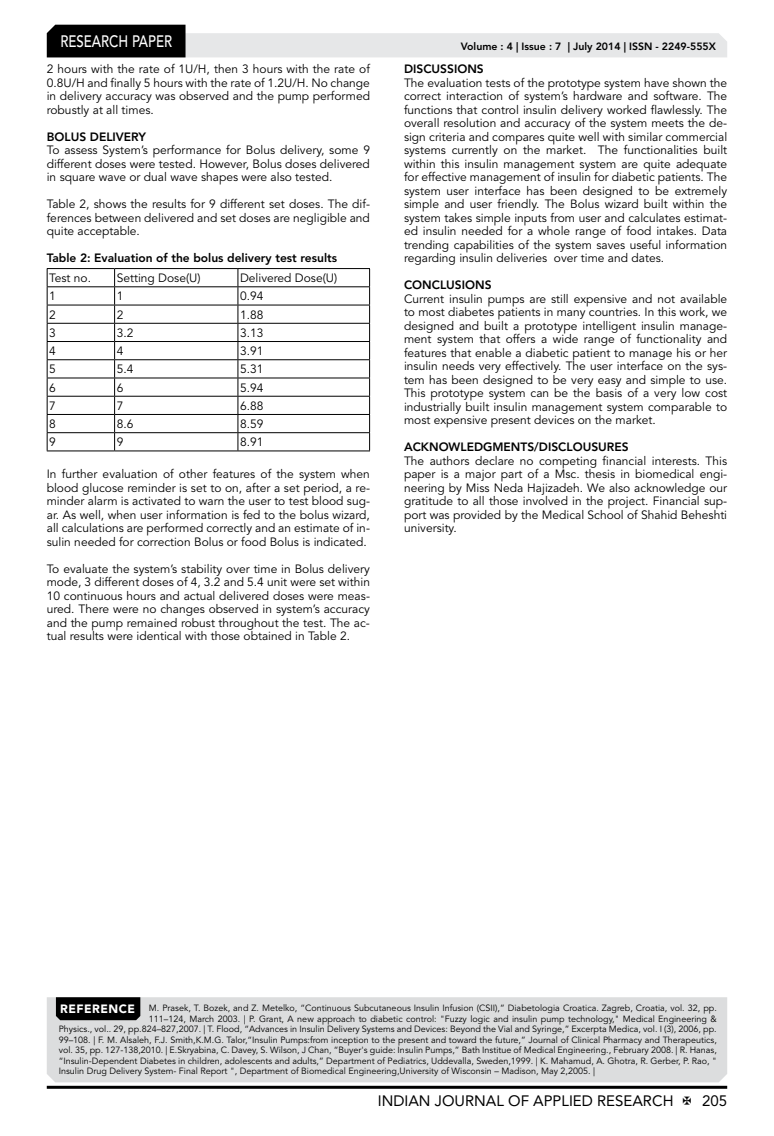
<style>
.page{position:relative;width:774px;height:1136px;background:#fff}
.page>*{position:absolute;margin:0;border:0;box-sizing:border-box;transform-origin:0 0}
.t1{font:500 16.5px "Avenir LT Std";color:#fff;scale:.8 1}
.t2{font:15px "Avenir LT Std";color:#000}
.t3{font:12px/13.5px "Avenir LT Std";color:#000;text-align:justify}
.t4{font:800 12px "Avenir LT Std";color:#000}
.t5{font:800 10.5px "Avenir LT Std";color:#000}
.t6{font:9px "Avenir LT Std";color:#000}
.s1{font-weight:900;font-size:12px;color:#fff}
</style>
<div class="page">
<hr style="left:47px;top:1085px;width:680px;height:3px;background:#000">
<svg style="left:47px;top:25px;width:680px;height:32px"></svg>
<svg style="left:48px;top:269px;width:321px;height:181px"></svg>
<hr style="left:47px;top:286px;width:68px;height:1px;background:#000">
<hr style="left:115px;top:286px;width:123px;height:1px;background:#000">
<hr style="left:238px;top:286px;width:132px;height:1px;background:#000">
<hr style="left:47px;top:304px;width:68px;height:1px;background:#000">
<hr style="left:115px;top:304px;width:123px;height:1px;background:#000">
<hr style="left:238px;top:304px;width:132px;height:1px;background:#000">
<hr style="left:47px;top:323px;width:68px;height:1px;background:#000">
<hr style="left:115px;top:323px;width:123px;height:1px;background:#000">
<hr style="left:238px;top:323px;width:132px;height:1px;background:#000">
<hr style="left:47px;top:341px;width:68px;height:1px;background:#000">
<hr style="left:115px;top:341px;width:123px;height:1px;background:#000">
<hr style="left:238px;top:341px;width:132px;height:1px;background:#000">
<hr style="left:47px;top:359px;width:68px;height:1px;background:#000">
<hr style="left:115px;top:359px;width:123px;height:1px;background:#000">
<hr style="left:238px;top:359px;width:132px;height:1px;background:#000">
<hr style="left:47px;top:377px;width:68px;height:1px;background:#000">
<hr style="left:115px;top:377px;width:123px;height:1px;background:#000">
<hr style="left:238px;top:377px;width:132px;height:1px;background:#000">
<hr style="left:47px;top:396px;width:68px;height:1px;background:#000">
<hr style="left:115px;top:396px;width:123px;height:1px;background:#000">
<hr style="left:238px;top:396px;width:132px;height:1px;background:#000">
<hr style="left:47px;top:414px;width:68px;height:1px;background:#000">
<hr style="left:115px;top:414px;width:123px;height:1px;background:#000">
<hr style="left:238px;top:414px;width:132px;height:1px;background:#000">
<hr style="left:47px;top:432px;width:68px;height:1px;background:#000">
<hr style="left:115px;top:432px;width:123px;height:1px;background:#000">
<svg style="left:114px;top:269px;width:1px;height:181px"></svg>
<hr style="left:238px;top:432px;width:132px;height:1px;background:#000">
<svg style="left:238px;top:269px;width:1px;height:181px"></svg>
<hr style="left:47px;top:268px;width:68px;height:1px;background:#000">
<hr style="left:115px;top:268px;width:123px;height:1px;background:#000">
<hr style="left:238px;top:268px;width:132px;height:1px;background:#000">
<svg style="left:47px;top:269px;width:1px;height:181px"></svg>
<svg style="left:369px;top:269px;width:1px;height:181px"></svg>
<hr style="left:47px;top:450px;width:68px;height:1px;background:#000">
<hr style="left:115px;top:450px;width:123px;height:1px;background:#000">
<hr style="left:238px;top:450px;width:132px;height:1px;background:#000">
<div style="left:47px;top:997px;width:680px;height:85px;background:#dcddde"></div>
<div style="left:56px;top:997px;width:84px;height:23px;background:#000"></div>
<h1 class="t1" style="left:60px;top:32px;width:139px">RESEARCH PAPER</h1>
<p class="t3" style="left:47px;top:62px;width:325px">2 hours with the rate of 1U/H, then 3 hours with the rate of 0.8U/H and finally 5 hours with the rate of 1.2U/H. No change in delivery accuracy was observed and the pump performed robustly at all times.</p>
<p class="t4" style="left:47px;top:129px;width:101px">BOLUS DELIVERY</p>
<p class="t3" style="left:47px;top:143px;width:325px">To assess System’s performance for Bolus delivery, some 9 different doses were tested. However, Bolus doses delivered in square wave or dual wave shapes were also tested.</p>
<p class="t3" style="left:47px;top:197px;width:325px">Table 2, shows the results for 9 different set doses. The dif&shy;ferences between delivered and set doses are negligible and quite acceptable.</p>
<p class="t4" style="left:47px;top:251px;width:292px">Table 2: Evaluation of the bolus delivery test results</p>
<p class="t3" style="left:49px;top:272px;width:43px">Test no.</p>
<p class="t3" style="left:117px;top:272px;width:85px">Setting Dose(U)</p>
<p class="t3" style="left:240px;top:272px;width:99px">Delivered Dose(U)</p>
<p class="t3" style="left:49px;top:290px;width:8px">1</p>
<p class="t3" style="left:117px;top:290px;width:8px">1</p>
<p class="t3" style="left:240px;top:290px;width:25px">0.94</p>
<p class="t3" style="left:49px;top:308px;width:8px">2</p>
<p class="t3" style="left:117px;top:308px;width:8px">2</p>
<p class="t3" style="left:240px;top:308px;width:25px">1.88</p>
<p class="t3" style="left:49px;top:326px;width:8px">3</p>
<p class="t3" style="left:117px;top:326px;width:18px">3.2</p>
<p class="t3" style="left:240px;top:326px;width:25px">3.13</p>
<p class="t3" style="left:49px;top:344px;width:8px">4</p>
<p class="t3" style="left:117px;top:344px;width:8px">4</p>
<p class="t3" style="left:240px;top:344px;width:25px">3.91</p>
<p class="t3" style="left:49px;top:363px;width:8px">5</p>
<p class="t3" style="left:117px;top:363px;width:18px">5.4</p>
<p class="t3" style="left:240px;top:363px;width:25px">5.31</p>
<p class="t3" style="left:49px;top:381px;width:8px">6</p>
<p class="t3" style="left:117px;top:381px;width:8px">6</p>
<p class="t3" style="left:240px;top:381px;width:25px">5.94</p>
<p class="t3" style="left:49px;top:399px;width:8px">7</p>
<p class="t3" style="left:117px;top:399px;width:8px">7</p>
<p class="t3" style="left:240px;top:399px;width:25px">6.88</p>
<p class="t3" style="left:49px;top:417px;width:8px">8</p>
<p class="t3" style="left:117px;top:417px;width:18px">8.6</p>
<p class="t3" style="left:240px;top:417px;width:25px">8.59</p>
<p class="t3" style="left:49px;top:436px;width:8px">9</p>
<p class="t3" style="left:117px;top:436px;width:8px">9</p>
<p class="t3" style="left:240px;top:436px;width:25px">8.91</p>
<p class="t3" style="left:47px;top:467px;width:325px">In further evaluation of other features of the system when blood glucose reminder is set to on, after a set period, a re&shy;minder alarm is activated to warn the user to test blood sug&shy;ar. As well, when user information is fed to the bolus wizard, all calculations are performed correctly and an estimate of in&shy;sulin needed for correction Bolus or food Bolus is indicated.</p>
<p class="t3" style="left:47px;top:562px;width:325px">To evaluate the system’s stability over time in Bolus delivery mode, 3 different doses of 4, 3.2 and 5.4 unit were set within 10 continuous hours and actual delivered doses were meas&shy;ured. There were no changes observed in system’s accuracy and the pump remained robust throughout the test. The ac&shy;tual results were identical with those obtained in Table 2.</p>
<p class="t5" style="left:461px;top:41px;width:257px">Volume : 4 | Issue : 7 | July 2014 | ISSN - 2249-555X</p>
<p class="t4" style="left:404px;top:62px;width:81px">DISCUSSIONS</p>
<p class="t3" style="left:404px;top:76px;width:325px">The evaluation tests of the prototype system have shown the correct interaction of system’s hardware and software. The functions that control insulin delivery worked flawlessly. The overall resolution and accuracy of the system meets the de&shy;sign criteria and compares quite well with similar commercial systems currently on the market. The functionalities built within this insulin management system are quite adequate for effective management of insulin for diabetic patients. The system user interface has been designed to be extremely simple and user friendly. The Bolus wizard built within the system takes simple inputs from user and calculates estimat&shy;ed insulin needed for a whole range of food intakes. Data trending capabilities of the system saves useful information regarding insulin deliveries over time and dates.</p>
<p class="t4" style="left:404px;top:278px;width:89px">CONCLUSIONS</p>
<p class="t3" style="left:404px;top:292px;width:325px">Current insulin pumps are still expensive and not available to most diabetes patients in many countries. In this work, we designed and built a prototype intelligent insulin manage&shy;ment system that offers a wide range of functionality and features that enable a diabetic patient to manage his or her insulin needs very effectively. The user interface on the sys&shy;tem has been designed to be very easy and simple to use.<br>This prototype system can be the basis of a very low cost industrially built insulin management system comparable to most expensive present devices on the market.</p>
<p class="t4" style="left:404px;top:440px;width:226px">ACKNOWLEDGMENTS/DISCLOUSURES</p>
<p class="t3" style="left:404px;top:454px;width:325px">The authors declare no competing financial interests. This paper is a major part of a Msc. thesis in biomedical engi&shy;neering by Miss Neda Hajizadeh. We also acknowledge our gratitude to all those involved in the project. Financial sup&shy;port was provided by the Medical School of Shahid Beheshti university.</p>
<p class="t6" style="left:60px;top:1002px;width:658px"><span class="s1">REFERENCE</span> M. Prasek, T. Bozek, and Z. Metelko, “Continuous Subcutaneous Insulin Infusion (CSII),” Diabetologia Croatica. Zagreb, Croatia, vol. 32, pp.</p>
<p class="t6" style="left:149px;top:1013px;width:569px">111–124, March 2003. | P. Grant, A new approach to diabetic control: "Fuzzy logic and insulin pump technology," Medical Engineering &amp;</p>
<p class="t6" style="left:59px;top:1023px;width:659px">Physics., vol.. 29, pp.824–827,2007. | T. Flood, “Advances in Insulin Delivery Systems and Devices: Beyond the Vial and Syringe,” Excerpta Medica, vol. I (3), 2006, pp.</p>
<p class="t6" style="left:59px;top:1034px;width:660px">99–108. | F. M. Alsaleh, F.J. Smith,K.M.G. Talor,“Insulin Pumps:from inception to the present and toward the future,” Journal of Clinical Pharmacy and Therapeutics,</p>
<p class="t6" style="left:59px;top:1044px;width:660px">vol. 35, pp. 127-138,2010. | E.Skryabina, C. Davey, S. Wilson, J Chan, “Buyer's guide: Insulin Pumps,” Bath Institue of Medical Engineering., February 2008. | R. Hanas,</p>
<p class="t6" style="left:59px;top:1055px;width:660px">“Insulin-Dependent Diabetes in children, adolescents and adults,” Department of Pediatrics, Uddevalla, Sweden,1999. | K. Mahamud, A. Ghotra, R. Gerber, P. Rao, "</p>
<p class="t6" style="left:59px;top:1065px;width:538px">Insulin Drug Delivery System- Final Report ", Department of Biomedical Engineering,University of Wisconsin – Madison, May 2,2005. |</p>
<p class="t2" style="left:378px;top:1091px;width:297px">INDIAN JOURNAL OF APPLIED RESEARCH</p>
<p class="t2" style="left:702px;top:1091px;width:27px">205</p>
</div>
